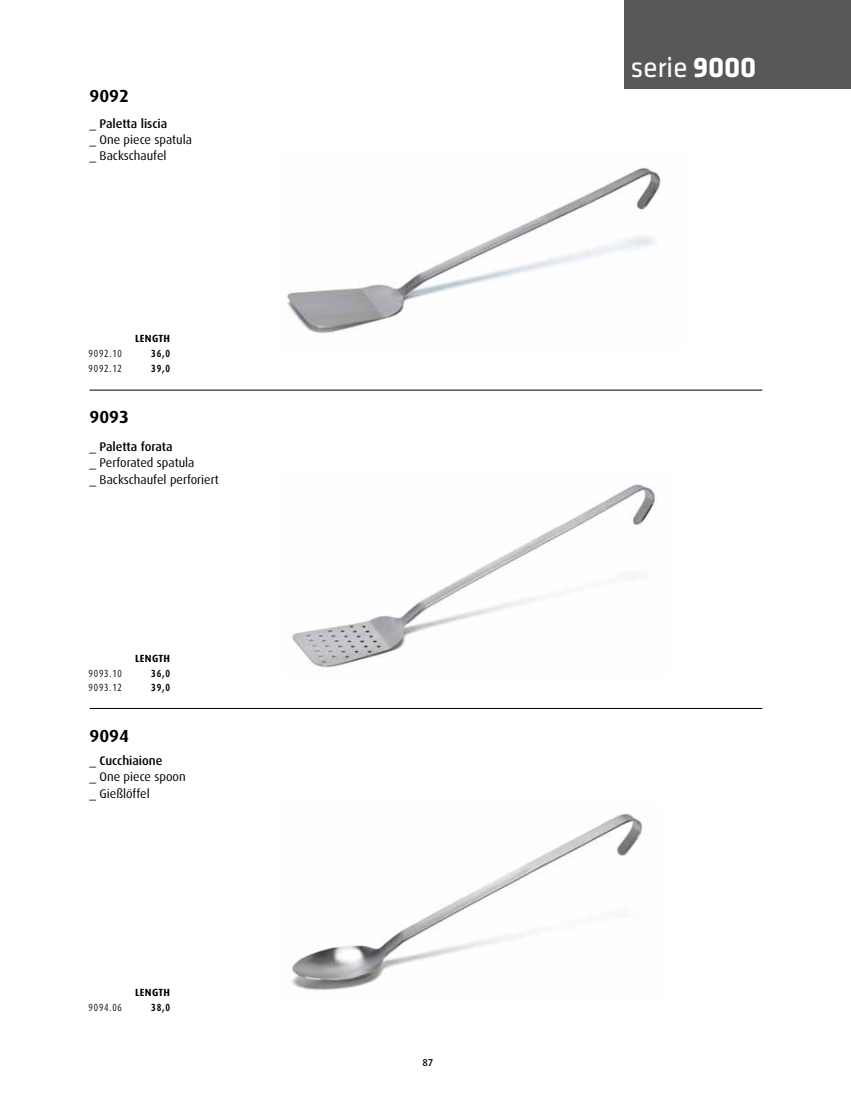
<style>
.page{position:relative;width:851px;height:1099px;background:#fff}
.page>*{position:absolute;margin:0;border:0;box-sizing:border-box;transform-origin:0 0}
.t1{font:29.38px "Klavika Regular TF";letter-spacing:-.005em;color:#fff}
.t2{font:700 17.5px "Dax";color:#000}
.t3{font:12.5px/16.2px "Dax";color:#000}
.t4{font:10.38px "Dax";letter-spacing:.1em;color:#000;scale:.8 1}
.t5{font:700 10.38px "Dax";letter-spacing:.03em;color:#000;scale:.8 1}
.t6{font:700 10.38px "Dax";letter-spacing:.03em;color:#000}
.t7{font:500 10px "Dax";color:#000}
.s1{font-weight:500}
.s2{font-family:"Klavika";font-weight:700}
</style>
<div class="page">
<img style="left:286px;top:167px;width:375px;height:167px">
<img style="left:292px;top:484px;width:363px;height:184px">
<div style="left:624px;top:0;width:226px;height:89px;background:#58585a"></div>
<img style="left:292px;top:813px;width:350px;height:177px">
<hr style="left:89px;top:708px;width:673px;height:1px;background:#000">
<hr style="left:89px;top:390px;width:673px;height:1px;background:#000">
<h2 class="t2" style="left:89px;top:86px;width:41px">9092</h2>
<p class="t3" style="left:89px;top:115px;width:104px">_ <span class="s1">Paletta liscia<br></span>_ One piece spatula _ Backschaufel</p>
<p class="t6" style="left:135px;top:332px;width:37px">LENGTH</p>
<p class="t4" style="left:89px;top:347px;width:43px">9092.10</p>
<p class="t5" style="left:151px;top:347px;width:25px">36,0</p>
<p class="t4" style="left:89px;top:362px;width:43px">9092.12</p>
<p class="t5" style="left:151px;top:362px;width:25px">39,0</p>
<h2 class="t2" style="left:89px;top:407px;width:41px">9093</h2>
<p class="t3" style="left:89px;top:439px;width:131px">_ <span class="s1">Paletta forata<br></span>_ Perforated spatula<br>_ Backschaufel perforiert</p>
<p class="t6" style="left:135px;top:652px;width:37px">LENGTH</p>
<p class="t4" style="left:89px;top:667px;width:43px">9093.10</p>
<p class="t5" style="left:151px;top:667px;width:25px">36,0</p>
<p class="t4" style="left:89px;top:682px;width:43px">9093.12</p>
<p class="t5" style="left:151px;top:682px;width:25px">39,0</p>
<h2 class="t2" style="left:89px;top:726px;width:41px">9094</h2>
<p class="t3" style="left:89px;top:752px;width:98px">_ <span class="s1">Cucchiaione<br></span>_ One piece spoon _ Gießlöffel</p>
<p class="t6" style="left:135px;top:986px;width:37px">LENGTH</p>
<p class="t4" style="left:89px;top:1001px;width:43px">9094.06</p>
<p class="t5" style="left:151px;top:1001px;width:25px">38,0</p>
<h1 class="t1" style="left:630px;top:53px;width:127px">serie <span class="s2">9000</span></h1>
<p class="t7" style="left:422px;top:1057px;width:12px">87</p>
</div>
